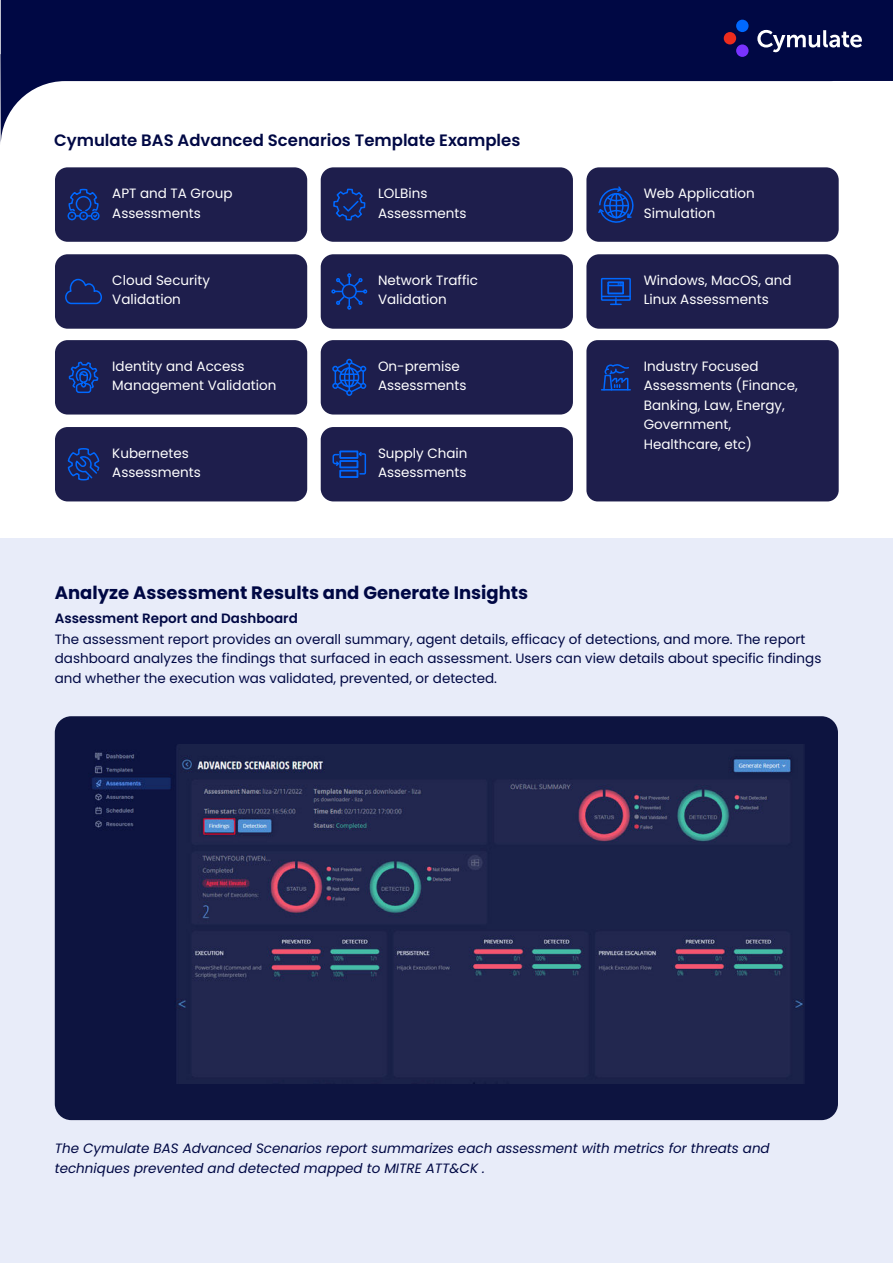
<style>
.page{position:relative;width:893px;height:1263px;background:#fff}
.page>*{position:absolute;margin:0;border:0;box-sizing:border-box;transform-origin:0 0}
.t1{font:700 18px "Poppins";color:#000844}
.t2{font:600 16.5px "Poppins";color:#000844}
.t3{font:13.5px/19.5px "Poppins";color:#fff}
.t4{font:13.5px/19.5px "Poppins";color:#000844}
.t5{font:italic 13.5px/19.5px "Poppins";color:#000844}
.t6{font:600 13.5px "Poppins";color:#000844}
</style>
<div class="page">
<svg style="left:0;top:0;width:893px;height:143px;fill:#000844"></svg>
<svg style="left:757px;top:30px;width:105px;height:22px"></svg>
<div style="left:724px;top:32px;width:12px;height:12px;background:#ed2c1d;border-radius:50%"></div>
<div style="left:736px;top:20px;width:13px;height:12px;background:#0068ff;border-radius:50%"></div>
<div style="left:736px;top:44px;width:13px;height:13px;background:#7933ff;border-radius:50%"></div>
<div style="left:0;top:538px;width:893px;height:725px;background:#e8ecf9"></div>
<div style="left:55px;top:716px;width:783px;height:404px;background:#0d1440;border-radius:16px"></div>
<img style="left:92px;top:745px;width:712px;height:338px">
<div style="left:55px;top:167px;width:252px;height:75px;background:#1e1e4c;border-radius:13px"></div>
<div style="left:321px;top:167px;width:252px;height:75px;background:#1e1e4c;border-radius:13px"></div>
<div style="left:586px;top:167px;width:253px;height:75px;background:#1e1e4c;border-radius:13px"></div>
<div style="left:55px;top:254px;width:252px;height:75px;background:#1e1e4c;border-radius:13px"></div>
<div style="left:321px;top:254px;width:252px;height:75px;background:#1e1e4c;border-radius:13px"></div>
<div style="left:586px;top:254px;width:253px;height:75px;background:#1e1e4c;border-radius:13px"></div>
<div style="left:55px;top:340px;width:252px;height:74px;background:#1e1e4c;border-radius:13px"></div>
<div style="left:321px;top:340px;width:252px;height:74px;background:#1e1e4c;border-radius:13px"></div>
<div style="left:586px;top:340px;width:253px;height:161px;background:#1e1e4c;border-radius:11px"></div>
<div style="left:55px;top:427px;width:252px;height:74px;background:#1e1e4c;border-radius:13px"></div>
<div style="left:321px;top:427px;width:252px;height:74px;background:#1e1e4c;border-radius:13px"></div>
<svg style="left:331px;top:273px;width:36px;height:37px"></svg>
<div style="left:340px;top:451px;width:18px;height:8px;border:2px solid #0068ff"></div>
<div style="left:340px;top:460px;width:18px;height:8px;border:2px solid #0068ff"></div>
<div style="left:340px;top:470px;width:18px;height:8px;border:2px solid #0068ff"></div>
<svg style="left:332px;top:453px;width:9px;height:14px"></svg>
<svg style="left:357px;top:450px;width:10px;height:25px"></svg>
<svg style="left:68px;top:361px;width:31px;height:33px"></svg>
<svg style="left:65px;top:278px;width:37px;height:27px"></svg>
<svg style="left:598px;top:186px;width:36px;height:37px"></svg>
<svg style="left:332px;top:359px;width:34px;height:37px"></svg>
<svg style="left:67px;top:448px;width:33px;height:33px"></svg>
<svg style="left:602px;top:364px;width:28px;height:27px"></svg>
<svg style="left:333px;top:188px;width:33px;height:33px"></svg>
<div style="left:601px;top:278px;width:30px;height:23px;border:2px solid #0068ff"></div>
<svg style="left:602px;top:296px;width:28px;height:9px"></svg>
<div style="left:608px;top:282px;width:16px;height:12px;border:2px solid #0068ff"></div>
<svg style="left:608px;top:283px;width:15px;height:3px"></svg>
<div style="left:68px;top:211px;width:8px;height:9px;border:2px solid #0068ff;border-radius:50%"></div>
<div style="left:79px;top:211px;width:9px;height:9px;border:2px solid #0068ff;border-radius:50%"></div>
<div style="left:91px;top:211px;width:9px;height:9px;border:2px solid #0068ff;border-radius:50%"></div>
<svg style="left:68px;top:188px;width:32px;height:31px"></svg>
<p class="t2" style="left:54px;top:133px;width:468px">Cymulate BAS Advanced Scenarios Template Examples</p>
<p class="t3" style="left:112px;top:184px;width:122px">APT and TA Group<br>Assessments</p>
<p class="t3" style="left:378px;top:184px;width:90px">LOLBins<br>Assessments</p>
<p class="t3" style="left:644px;top:184px;width:113px">Web Application<br>Simulation</p>
<p class="t3" style="left:112px;top:271px;width:99px">Cloud Security<br>Validation</p>
<p class="t3" style="left:378px;top:271px;width:101px">Network Traffic<br>Validation</p>
<p class="t3" style="left:644px;top:271px;width:149px">Windows, MacOS, and<br>Linux Assessments</p>
<p class="t3" style="left:112px;top:356px;width:166px">Identity and Access<br>Management Validation</p>
<p class="t3" style="left:378px;top:356px;width:90px">On-premise<br>Assessments</p>
<p class="t3" style="left:644px;top:356px;width:156px">Industry Focused<br>Assessments (Finance,<br>Banking, Law, Energy,<br>Government,<br>Healthcare, etc)</p>
<p class="t3" style="left:112px;top:443px;width:90px">Kubernetes<br>Assessments</p>
<p class="t3" style="left:378px;top:443px;width:91px">Supply Chain<br>Assessments</p>
<h1 class="t1" style="left:55px;top:584px;width:475px">Analyze Assessment Results and Generate Insights</h1>
<p class="t6" style="left:55px;top:612px;width:245px">Assessment Report and Dashboard</p>
<p class="t4" style="left:55px;top:629px;width:768px">The assessment report provides an overall summary, agent details, efficacy of detections, and more. The report dashboard analyzes the findings that surfaced in each assessment. Users can view details about specific findings and whether the execution was validated, prevented, or detected.</p>
<p class="t5" style="left:55px;top:1140px;width:716px">The Cymulate BAS Advanced Scenarios report summarizes each assessment with metrics for threats and techniques prevented and detected mapped to MITRE ATT&amp;CK .</p>
</div>
